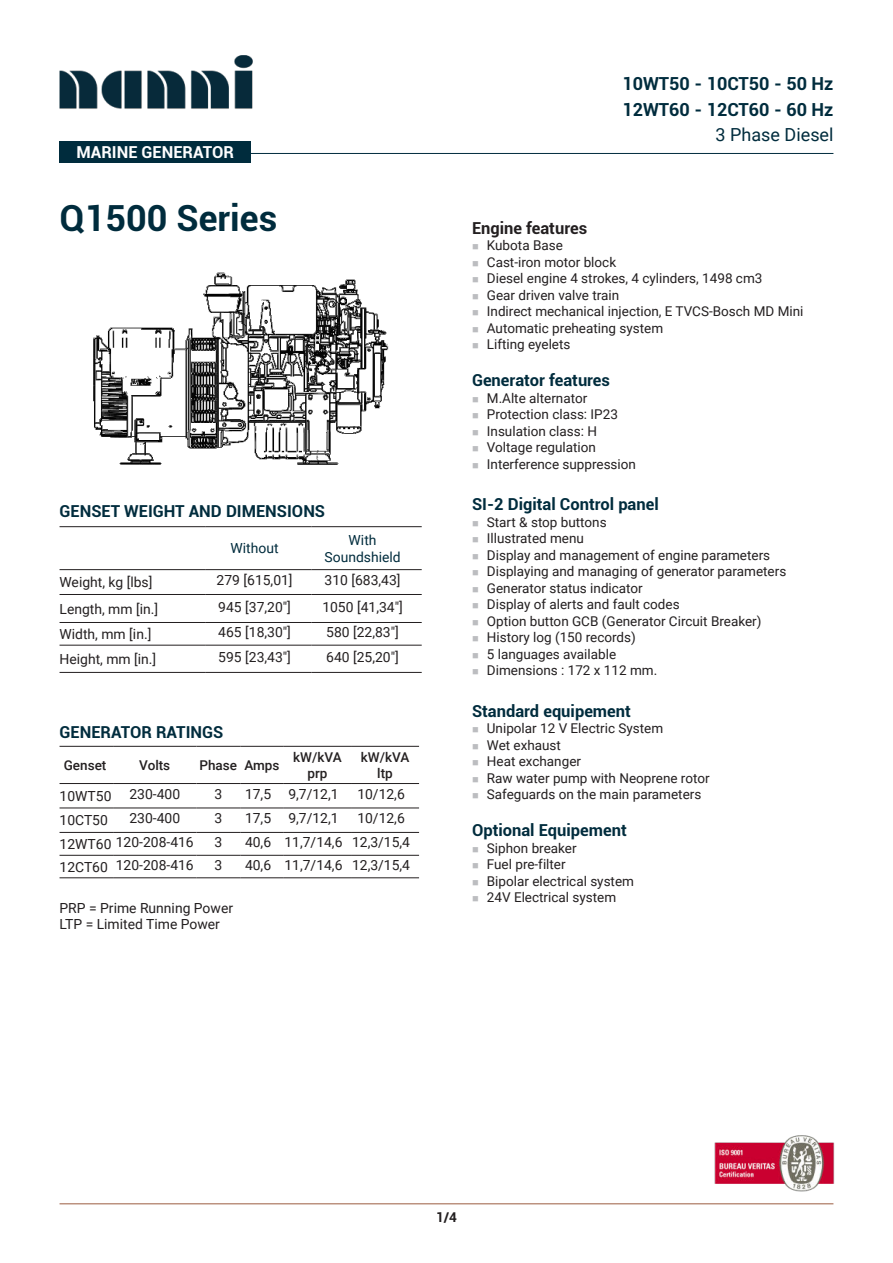
<style>
.page{position:relative;width:893px;height:1263px;background:#fff}
.page>*{position:absolute;margin:0;border:0;box-sizing:border-box;transform-origin:0 0}
.t1{font:700 36px "Roboto";color:#002c3d}
.t2{font:700 18px/25.5px "Roboto";color:#002c3d}
.t3{font:18px "Roboto";color:#002c3d}
.t4{font:700 16.5px "Roboto";color:#002c3d}
.t5{font:700 16.5px "Roboto";color:#fff}
.t6{font:700 16.5px "Roboto";color:#231f20}
.t7{font:13.95px/16.6px "Roboto";color:#231f20}
.t8{font:13.95px/16.6px "Roboto";color:#002c3d;text-align:center}
.t9{font:13.5px/16.5px "Roboto";color:#231f20}
.t10{font:500 13.5px/16.2px "Roboto";color:#231f20;text-align:center}
.t11{font:700 13.5px "Roboto";color:#231f20}
</style>
<div class="page">
<hr style="left:60px;top:153px;width:773px;height:1px;background:#002c3d">
<div style="left:60px;top:141px;width:191px;height:22px;background:#002c3d"></div>
<hr style="left:60px;top:1203px;width:773px;height:1px;background:#9b5c41">
<img style="left:59px;top:55px;width:194px;height:54px">
<img style="left:93px;top:272px;width:296px;height:193px">
<hr style="left:60px;top:526px;width:146px;height:1px;background:#231f20">
<hr style="left:206px;top:526px;width:105px;height:1px;background:#231f20">
<hr style="left:311px;top:526px;width:111px;height:1px;background:#231f20">
<hr style="left:60px;top:569px;width:146px;height:1px;background:#231f20">
<hr style="left:206px;top:569px;width:105px;height:1px;background:#231f20">
<hr style="left:311px;top:569px;width:111px;height:1px;background:#231f20">
<hr style="left:60px;top:594px;width:146px;height:1px;background:#231f20">
<hr style="left:206px;top:594px;width:105px;height:1px;background:#231f20">
<hr style="left:311px;top:594px;width:111px;height:1px;background:#231f20">
<hr style="left:60px;top:622px;width:146px;height:1px;background:#231f20">
<hr style="left:206px;top:622px;width:105px;height:1px;background:#231f20">
<hr style="left:311px;top:622px;width:111px;height:1px;background:#231f20">
<hr style="left:60px;top:645px;width:146px;height:1px;background:#231f20">
<hr style="left:206px;top:645px;width:105px;height:1px;background:#231f20">
<hr style="left:311px;top:645px;width:111px;height:1px;background:#231f20">
<hr style="left:60px;top:672px;width:146px;height:1px;background:#231f20">
<hr style="left:206px;top:672px;width:105px;height:1px;background:#231f20">
<hr style="left:311px;top:672px;width:111px;height:1px;background:#231f20">
<hr style="left:60px;top:746px;width:53px;height:1px;background:#231f20">
<hr style="left:113px;top:746px;width:83px;height:1px;background:#231f20">
<hr style="left:196px;top:746px;width:44px;height:1px;background:#231f20">
<hr style="left:240px;top:746px;width:44px;height:1px;background:#231f20">
<hr style="left:284px;top:746px;width:67px;height:1px;background:#231f20">
<hr style="left:351px;top:746px;width:68px;height:1px;background:#231f20">
<hr style="left:60px;top:783px;width:53px;height:1px;background:#231f20">
<hr style="left:113px;top:783px;width:83px;height:1px;background:#231f20">
<hr style="left:196px;top:783px;width:44px;height:1px;background:#231f20">
<hr style="left:240px;top:783px;width:44px;height:1px;background:#231f20">
<hr style="left:284px;top:783px;width:67px;height:1px;background:#231f20">
<hr style="left:351px;top:783px;width:68px;height:1px;background:#231f20">
<hr style="left:60px;top:808px;width:53px;height:1px;background:#231f20">
<hr style="left:113px;top:808px;width:83px;height:1px;background:#231f20">
<hr style="left:196px;top:808px;width:44px;height:1px;background:#231f20">
<hr style="left:240px;top:808px;width:44px;height:1px;background:#231f20">
<hr style="left:284px;top:808px;width:67px;height:1px;background:#231f20">
<hr style="left:351px;top:808px;width:68px;height:1px;background:#231f20">
<hr style="left:60px;top:832px;width:53px;height:1px;background:#231f20">
<hr style="left:113px;top:832px;width:83px;height:1px;background:#231f20">
<hr style="left:196px;top:832px;width:44px;height:1px;background:#231f20">
<hr style="left:240px;top:832px;width:44px;height:1px;background:#231f20">
<hr style="left:284px;top:832px;width:67px;height:1px;background:#231f20">
<hr style="left:351px;top:832px;width:68px;height:1px;background:#231f20">
<hr style="left:60px;top:855px;width:53px;height:1px;background:#231f20">
<hr style="left:113px;top:855px;width:83px;height:1px;background:#231f20">
<hr style="left:196px;top:855px;width:44px;height:1px;background:#231f20">
<hr style="left:240px;top:855px;width:44px;height:1px;background:#231f20">
<hr style="left:284px;top:855px;width:67px;height:1px;background:#231f20">
<hr style="left:351px;top:855px;width:68px;height:1px;background:#231f20">
<hr style="left:60px;top:877px;width:53px;height:1px;background:#231f20">
<hr style="left:113px;top:877px;width:83px;height:1px;background:#231f20">
<hr style="left:196px;top:877px;width:44px;height:1px;background:#231f20">
<hr style="left:240px;top:877px;width:44px;height:1px;background:#231f20">
<hr style="left:284px;top:877px;width:67px;height:1px;background:#231f20">
<hr style="left:351px;top:877px;width:68px;height:1px;background:#231f20">
<img style="left:714px;top:1135px;width:120px;height:56px">
<p class="t5" style="left:76px;top:143px;width:159px">MARINE GENERATOR</p>
<h1 class="t1" style="left:60px;top:201px;width:219px">Q1500 Series</h1>
<p class="t4" style="left:60px;top:503px;width:267px">GENSET WEIGHT AND DIMENSIONS</p>
<p class="t8" style="left:231px;top:541px;width:50px">Without</p>
<p class="t8" style="left:324px;top:533px;width:78px">With<br>Soundshield</p>
<p class="t7" style="left:60px;top:575px;width:94px">Weight, kg [lbs]</p>
<p class="t7" style="left:217px;top:573px;width:78px">279 [615,01]</p>
<p class="t7" style="left:325px;top:573px;width:78px">310 [683,43]</p>
<p class="t7" style="left:60px;top:601px;width:100px">Length, mm [in.]</p>
<p class="t7" style="left:218px;top:599px;width:74px">945 [37,20"]</p>
<p class="t7" style="left:322px;top:599px;width:82px">1050 [41,34"]</p>
<p class="t7" style="left:60px;top:627px;width:93px">Width, mm [in.]</p>
<p class="t7" style="left:218px;top:625px;width:74px">465 [18,30"]</p>
<p class="t7" style="left:326px;top:625px;width:74px">580 [22,83"]</p>
<p class="t7" style="left:60px;top:652px;width:98px">Height, mm [in.]</p>
<p class="t7" style="left:218px;top:650px;width:74px">595 [23,43"]</p>
<p class="t7" style="left:326px;top:650px;width:74px">640 [25,20"]</p>
<p class="t4" style="left:60px;top:724px;width:165px">GENERATOR RATINGS</p>
<p class="t10" style="left:64px;top:758px;width:44px">Genset</p>
<p class="t10" style="left:139px;top:758px;width:33px">Volts</p>
<p class="t10" style="left:200px;top:758px;width:81px">Phase Amps</p>
<p class="t10" style="left:293px;top:750px;width:50px">kW/kVA prp</p>
<p class="t10" style="left:361px;top:750px;width:50px">kW/kVA ltp</p>
<p class="t7" style="left:60px;top:788px;width:53px">10WT50</p>
<p class="t7" style="left:129px;top:787px;width:52px">230-400</p>
<p class="t7" style="left:214px;top:787px;width:9px">3</p>
<p class="t7" style="left:245px;top:787px;width:95px">17,5 9,7/12,1</p>
<p class="t7" style="left:357px;top:787px;width:49px">10/12,6</p>
<p class="t7" style="left:60px;top:813px;width:50px">10CT50</p>
<p class="t7" style="left:129px;top:811px;width:52px">230-400</p>
<p class="t7" style="left:214px;top:811px;width:9px">3</p>
<p class="t7" style="left:245px;top:811px;width:95px">17,5 9,7/12,1</p>
<p class="t7" style="left:357px;top:811px;width:49px">10/12,6</p>
<p class="t7" style="left:60px;top:835px;width:136px">12WT60 120-208-416</p>
<p class="t7" style="left:214px;top:835px;width:9px">3</p>
<p class="t7" style="left:245px;top:835px;width:167px">40,6 11,7/14,6 12,3/15,4</p>
<p class="t7" style="left:60px;top:857px;width:136px">12CT60 120-208-416</p>
<p class="t7" style="left:214px;top:857px;width:9px">3</p>
<p class="t7" style="left:245px;top:857px;width:167px">40,6 11,7/14,6 12,3/15,4</p>
<p class="t7" style="left:60px;top:900px;width:175px">PRP = Prime Running Power<br>LTP = Limited Time Power</p>
<h2 class="t2" style="left:622px;top:72px;width:213px">10WT50 - 10CT50 - 50 Hz<br>12WT60 - 12CT60 - 60 Hz</h2>
<h2 class="t3" style="left:716px;top:126px;width:119px">3 Phase Diesel</h2>
<p class="t6" style="left:472px;top:220px;width:117px">Engine features</p>
<p class="t9" style="left:487px;top:238px;width:318px">Kubota Base<br>Cast-iron motor block<br>Diesel engine 4 strokes, 4 cylinders, 1498 cm3<br>Gear driven valve train<br>Indirect mechanical injection, E TVCS-Bosch MD Mini<br>Automatic preheating system<br>Lifting eyelets</p>
<p class="t4" style="left:472px;top:373px;width:140px">Generator features</p>
<p class="t9" style="left:487px;top:390px;width:151px">M.Alte alternator<br>Protection class: IP23<br>Insulation class: H<br>Voltage regulation<br>Interference suppression</p>
<p class="t4" style="left:472px;top:496px;width:188px">SI-2 Digital Control panel</p>
<p class="t9" style="left:487px;top:514px;width:301px">Start &amp; stop buttons<br>Illustrated menu<br>Display and management of engine parameters<br>Displaying and managing of generator parameters<br>Generator status indicator<br>Display of alerts and fault codes<br>Option button GCB (Generator Circuit Breaker)<br>History log (150 records)<br>5 languages available<br>Dimensions : 172 x 112 mm.</p>
<p class="t4" style="left:472px;top:703px;width:160px">Standard equipement</p>
<p class="t9" style="left:487px;top:721px;width:224px">Unipolar 12 V Electric System<br>Wet exhaust<br>Heat exchanger<br>Raw water pump with Neoprene rotor<br>Safeguards on the main parameters</p>
<p class="t4" style="left:472px;top:822px;width:156px">Optional Equipement</p>
<p class="t9" style="left:487px;top:840px;width:149px">Siphon breaker<br>Fuel pre-filter<br>Bipolar electrical system<br>24V Electrical system</p>
<p class="t11" style="left:436px;top:1211px;width:22px">1/4</p>
</div>
